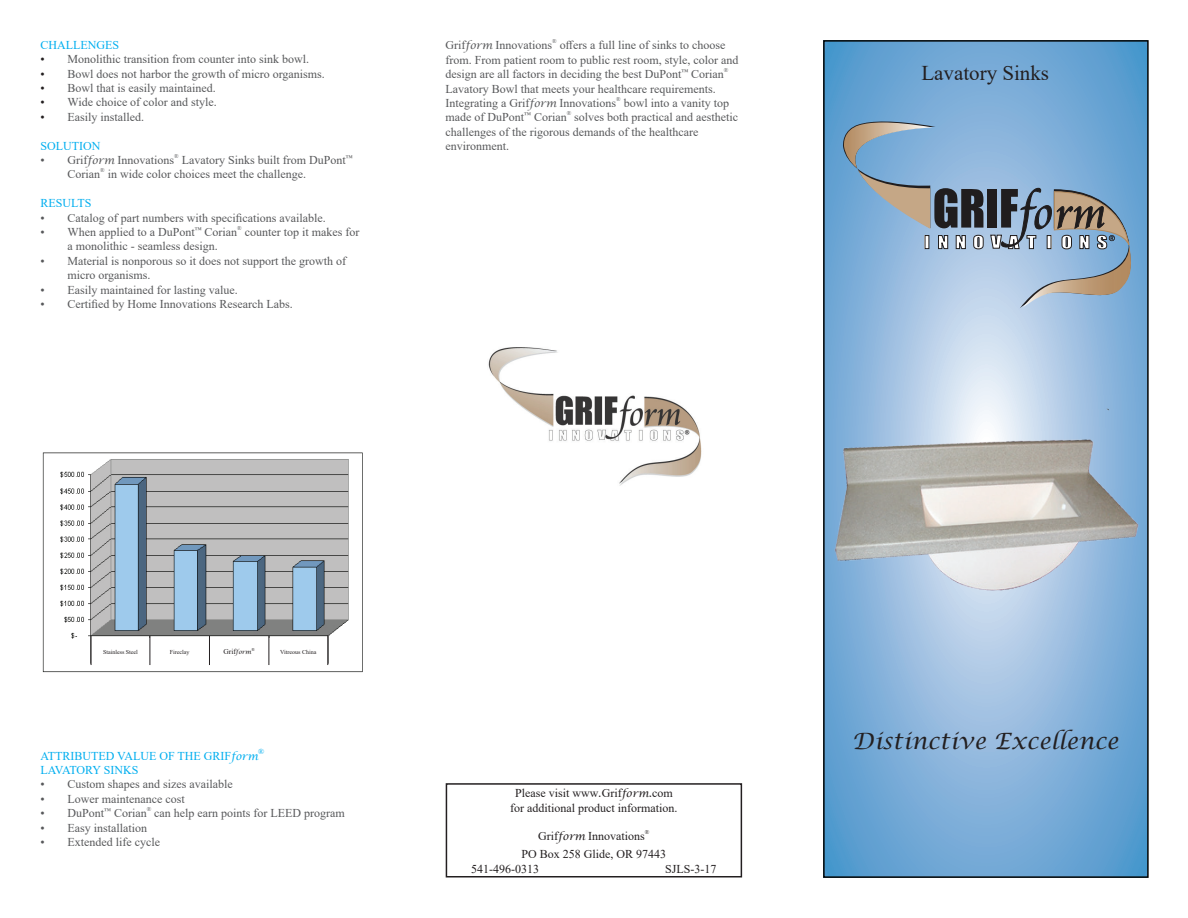
<style>
.page{position:relative;width:1188px;height:918px;background:#fff}
.page>*{position:absolute;margin:0;border:0;box-sizing:border-box;transform-origin:0 0}
.t1{font:italic 22.5px "Lucida Calligraphy";color:#231f20}
.t2{font:21px "Times New Roman";color:#231f20}
.t3{font:12px/14.4px "Times New Roman";color:#57585a}
.t4{font:12px/14.4px "Times New Roman";color:#231f20;text-align:center}
.t5{font:12px "Times New Roman";color:#00aeef}
.t6{font:7.8px "Times New Roman";color:#00aeef;scale:1.05 1}
.t7{font:7.5px "Times New Roman";color:#231f20}
.t8{font:6px "Times New Roman";color:#231f20}
.t9{font:6px "Times New Roman";color:#57585a}
.t10{font:4.5px "Times New Roman";color:#231f20}
.s1{color:#231f20}
.s2{font-family:"Lucida Calligraphy";font-style:italic;font-size:10.5px}
.s3{font-family:"Lucida Calligraphy";font-style:italic;font-size:6px}
.s4{font-size:13.5px}
</style>
<div class="page">
<svg style="left:826px;top:43px;width:320px;height:832px;background:#86b3db"></svg>
<div style="left:823px;top:40px;width:326px;height:838px;border:2px solid #040503"></div>
<img style="left:488px;top:347px;width:214px;height:139px">
<div style="left:446px;top:783px;width:296px;height:95px;border:2px solid #231f20"></div>
<img style="left:42px;top:452px;width:321px;height:221px">
<div style="left:210px;top:638px;width:59px;height:27px;background:#fff"></div>
<div style="left:91px;top:638px;width:59px;height:27px;background:#fff"></div>
<div style="left:150px;top:638px;width:59px;height:27px;background:#fff"></div>
<div style="left:268px;top:638px;width:60px;height:27px;background:#fff"></div>
<svg style="left:91px;top:636px;width:1px;height:29px"></svg>
<svg style="left:150px;top:636px;width:1px;height:29px"></svg>
<svg style="left:209px;top:636px;width:1px;height:29px"></svg>
<hr style="left:327px;top:635px;width:1px;height:30px;background:#231f20">
<svg style="left:269px;top:636px;width:1px;height:29px"></svg>
<div style="left:987px;top:189px;width:10px;height:39px;background:#201d1e"></div>
<svg style="left:990px;top:188px;width:143px;height:120px;background:#91a2b2"></svg>
<svg style="left:840px;top:120px;width:144px;height:130px;background:#84a2bb"></svg>
<img style="left:828px;top:409px;width:315px;height:201px">
<p class="t5" style="left:40px;top:36px;width:80px">CHALLENGES</p>
<p class="t3" style="left:40px;top:52px;width:270px"><span class="s1">•</span> Monolithic transition from counter into sink bowl.</p>
<p class="t3" style="left:40px;top:66px;width:286px"><span class="s1">•</span> Bowl does not harbor the growth of micro organisms.</p>
<p class="t3" style="left:40px;top:80px;width:177px"><span class="s1">•</span> Bowl that is easily maintained.</p>
<p class="t3" style="left:40px;top:95px;width:178px"><span class="s1">•</span> Wide choice of color and style.</p>
<p class="t3" style="left:40px;top:109px;width:105px"><span class="s1">•</span> Easily installed.</p>
<p class="t5" style="left:40px;top:137px;width:61px">SOLUTION</p>
<p class="t3" style="left:40px;top:152px;width:135px">• Grif<span class="s2">form</span> Innovations</p>
<p class="t9" style="left:174px;top:152px;width:6px">®</p>
<p class="t3" style="left:182px;top:152px;width:172px">Lavatory Sinks built from DuPont<sup>™</sup></p>
<p class="t3" style="left:67px;top:167px;width:34px">Corian</p>
<p class="t9" style="left:100px;top:166px;width:6px">®</p>
<p class="t3" style="left:108px;top:167px;width:200px">in wide color choices meet the challenge.</p>
<p class="t5" style="left:40px;top:195px;width:52px">RESULTS</p>
<p class="t3" style="left:40px;top:210px;width:287px">• Catalog of part numbers with specifications available.</p>
<p class="t3" style="left:40px;top:224px;width:198px">• When applied to a DuPont<sup>™</sup> Corian</p>
<p class="t9" style="left:237px;top:224px;width:6px">®</p>
<p class="t3" style="left:245px;top:224px;width:116px">counter top it makes for</p>
<p class="t3" style="left:67px;top:239px;width:152px">a monolithic - seamless design.</p>
<p class="t3" style="left:67px;top:253px;width:280px;text-indent:-27px">• Material is nonporous so it does not support the growth of micro organisms.</p>
<p class="t3" style="left:40px;top:282px;width:199px">• Easily maintained for lasting value.</p>
<p class="t3" style="left:40px;top:296px;width:254px">• Certified by Home Innovations Research Labs.</p>
<p class="t3" style="left:446px;top:38px;width:108px">Grif<span class="s2">form</span> Innovations</p>
<p class="t9" style="left:552px;top:37px;width:6px">®</p>
<p class="t3" style="left:446px;top:38px;width:294px;text-indent:114px">offers a full line of sinks to choose from. From patient room to public rest room, style, color and design are all factors in deciding the best DuPont<sup>™</sup> Corian</p>
<p class="t9" style="left:724px;top:66px;width:6px">®</p>
<p class="t3" style="left:445px;top:81px;width:272px">Lavatory Bowl that meets your healthcare requirements.<br>Integrating a Grif<span class="s2">form</span> Innovations</p>
<p class="t9" style="left:616px;top:95px;width:6px">®</p>
<p class="t3" style="left:624px;top:95px;width:107px">bowl into a vanity top</p>
<p class="t3" style="left:446px;top:110px;width:123px">made of DuPont<sup>™</sup> Corian</p>
<p class="t9" style="left:567px;top:109px;width:6px">®</p>
<p class="t3" style="left:445px;top:110px;width:294px;text-indent:129px">solves both practical and aesthetic challenges of the rigorous demands of the healthcare environment.</p>
<h2 class="t2" style="left:921px;top:58px;width:129px">Lavatory Sinks</h2>
<p class="t7" style="left:223px;top:646px;width:29px">Grif<span class="s3">form</span></p>
<p class="t10" style="left:251px;top:646px;width:5px">®</p>
<p class="t8" style="left:103px;top:647px;width:36px">Stainless Steel</p>
<p class="t8" style="left:170px;top:647px;width:21px">Fireclay</p>
<p class="t8" style="left:280px;top:647px;width:38px">Vitreous China</p>
<p class="t5" style="left:40px;top:747px;width:219px">ATTRIBUTED VALUE OF THE GRIF<span class="s2">form</span></p>
<p class="t6" style="left:258px;top:745px;width:7px">®</p>
<p class="t5" style="left:41px;top:761px;width:99px">LAVATORY SINKS</p>
<p class="t3" style="left:41px;top:777px;width:194px">• Custom shapes and sizes available</p>
<p class="t3" style="left:41px;top:791px;width:146px">• Lower maintenance cost</p>
<p class="t3" style="left:41px;top:806px;width:108px">• DuPont<sup>™</sup> Corian</p>
<p class="t9" style="left:147px;top:805px;width:6px">®</p>
<p class="t3" style="left:154px;top:806px;width:192px">can help earn points for LEED program</p>
<p class="t3" style="left:41px;top:820px;width:108px">• Easy installation</p>
<p class="t3" style="left:41px;top:834px;width:121px">• Extended life cycle</p>
<p class="t4" style="left:510px;top:786px;width:169px">Please visit www<span class="s4">.</span>Grif<span class="s2">form</span><span class="s4">.</span>com for additional product information.</p>
<p class="t4" style="left:538px;top:829px;width:108px">Grif<span class="s2">form</span> Innovations</p>
<p class="t8" style="left:645px;top:828px;width:6px">®</p>
<p class="t4" style="left:471px;top:847px;width:196px;text-align:left;text-indent:50px">PO Box 258 Glide, OR 97443<br>541-496-0313</p>
<p class="t4" style="left:665px;top:861px;width:53px">SJLS-3-17</p>
<h1 class="t1" style="left:852px;top:728px;width:268px">Distinctive Excellence</h1>
</div>
